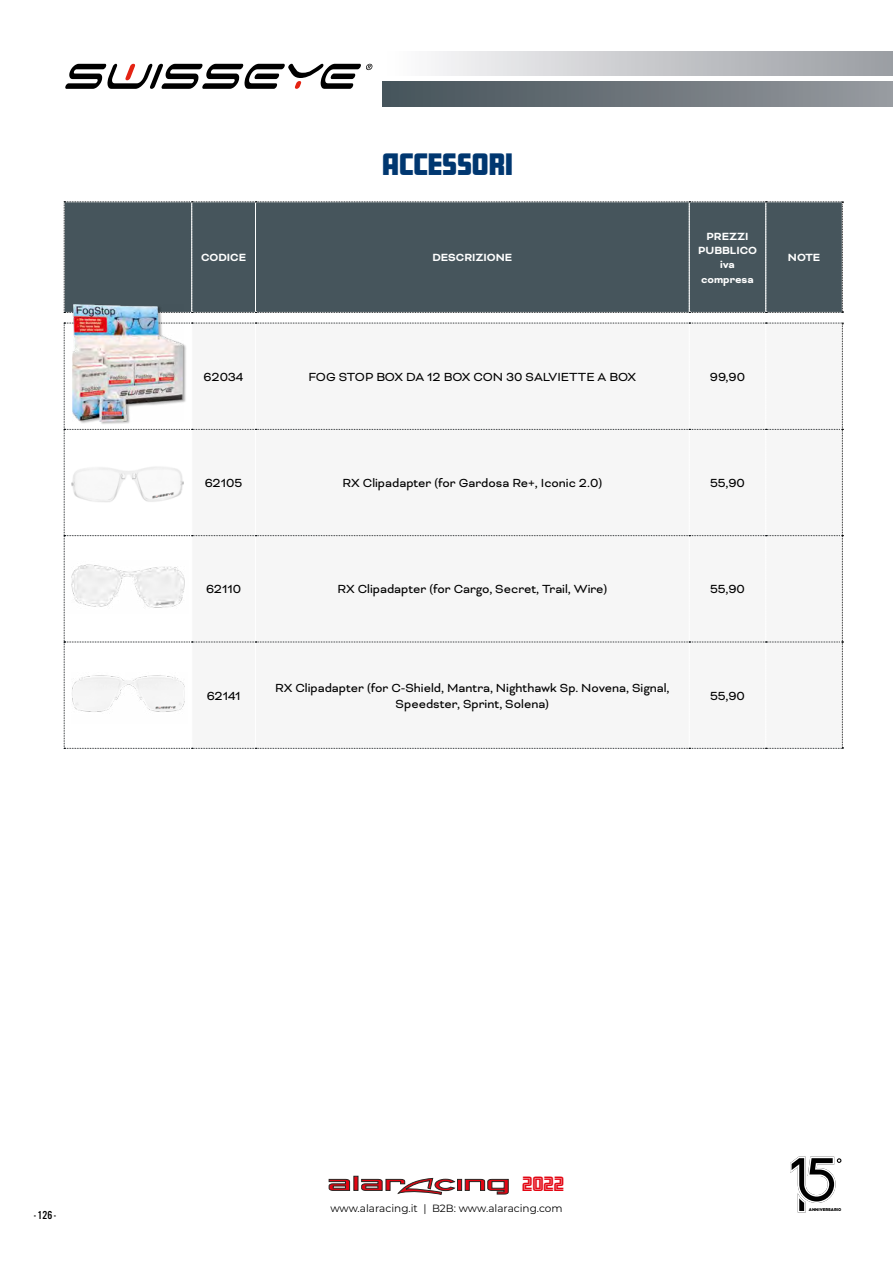
<style>
.page{position:relative;width:893px;height:1263px;background:#fff}
.page>*{position:absolute;margin:0;border:0;box-sizing:border-box;transform-origin:0 0}
.t1{font:900 27px "Amboy";color:#003770}
.t2{font:18px "Amboy Inline";color:#e30613}
.t3{font:13.5px/16.2px "Bicyclette";color:#000;text-align:center}
.t4{font:700 12px/14.4px "Bicyclette";color:#fff;text-align:center}
.t5{font:12px "Alternate Got No 3 D";color:#000}
.t6{font:10.5px "Montserrat";color:#000}
.t7{font:900 4.8px "Bicyclette";color:#000;scale:.9 1}
</style>
<div class="page">
<svg style="left:65px;top:64px;width:307px;height:25px"></svg>
<svg style="left:329px;top:1176px;width:180px;height:19px"></svg>
<div style="left:382px;top:51px;width:511px;height:25px;background:linear-gradient(to right,#fefdfe,#999ca1)"></div>
<div style="left:382px;top:82px;width:511px;height:25px;background:linear-gradient(to right,#445259,#979a9f)"></div>
<div style="left:64px;top:201px;width:779px;height:112px;background:#46555c"></div>
<svg style="left:64px;top:323px;width:779px;height:426px"></svg>
<img style="left:71px;top:672px;width:117px;height:51px">
<img style="left:65px;top:561px;width:123px;height:52px">
<img style="left:71px;top:446px;width:112px;height:75px">
<div style="left:73px;top:304px;width:113px;height:121px;background:#000;opacity:.3"></div>
<img style="left:73px;top:304px;width:110px;height:118px">
<svg style="left:790px;top:1156px;width:52px;height:56px"></svg>
<p class="t1" style="left:382px;top:148px;width:132px">ACCESSORI</p>
<p class="t4" style="left:201px;top:250px;width:46px">CODICE</p>
<p class="t4" style="left:432px;top:250px;width:81px">DESCRIZIONE</p>
<p class="t4" style="left:698px;top:229px;width:60px">PREZZI<br>PUBBLICO</p>
<p class="t4" style="left:720px;top:258px;width:16px">iva</p>
<p class="t4" style="left:701px;top:272px;width:54px">compresa</p>
<p class="t4" style="left:788px;top:250px;width:34px">NOTE</p>
<p class="t3" style="left:204px;top:369px;width:41px">62034</p>
<p class="t3" style="left:309px;top:369px;width:329px">FOG STOP BOX DA 12 BOX CON 30 SALVIETTE A BOX</p>
<p class="t3" style="left:710px;top:369px;width:37px">99,90</p>
<p class="t3" style="left:205px;top:475px;width:39px">62105</p>
<p class="t3" style="left:343px;top:475px;width:261px">RX Clipadapter (for Gardosa Re+, Iconic 2.0)</p>
<p class="t3" style="left:710px;top:475px;width:36px">55,90</p>
<p class="t3" style="left:206px;top:581px;width:37px">62110</p>
<p class="t3" style="left:337px;top:581px;width:271px">RX Clipadapter (for Cargo, Secret, Trail, Wire)</p>
<p class="t3" style="left:710px;top:581px;width:36px">55,90</p>
<p class="t3" style="left:207px;top:687px;width:35px">62141</p>
<p class="t3" style="left:275px;top:679px;width:396px">RX Clipadapter (for C-Shield, Mantra, Nighthawk Sp. Novena, Signal,<br>Speedster, Sprint, Solena)</p>
<p class="t3" style="left:710px;top:687px;width:36px">55,90</p>
<p class="t5" style="left:34px;top:1209px;width:23px">- 126 -</p>
<h2 class="t2" style="left:522px;top:1173px;width:43px">2022</h2>
<p class="t6" style="left:330px;top:1201px;width:234px">www.alaracing.it | B2B: www.alaracing.com</p>
<p class="t7" style="left:809px;top:1206px;width:38px">ANNIVERSARIO</p>
</div>
